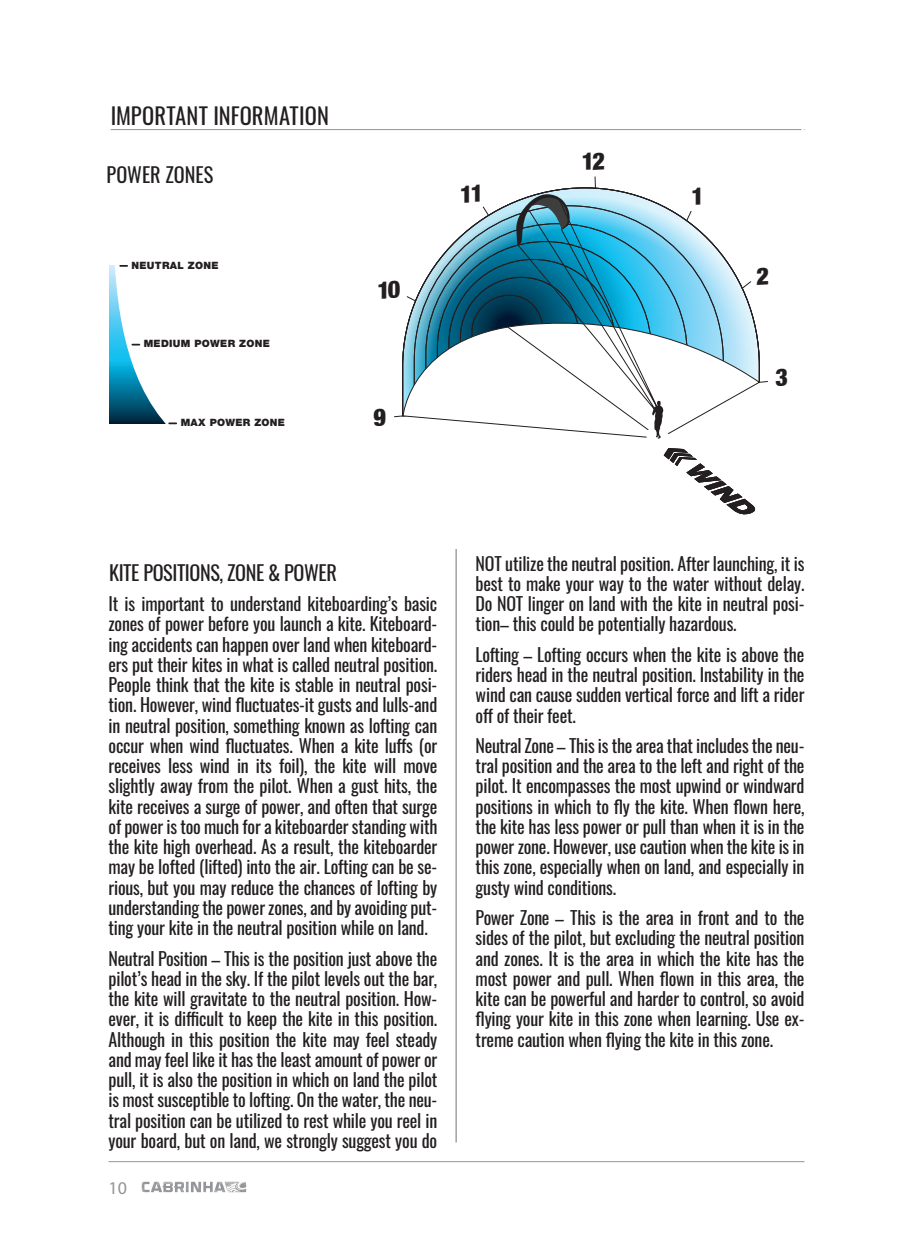
<style>
.page{position:relative;width:913px;height:1257px;background:#fff}
.page>*{position:absolute;margin:0;border:0;box-sizing:border-box;transform-origin:0 0}
.t1{font:22.5px "Oswald";letter-spacing:.005em;color:#231f20}
.t2{font:20.25px "Oswald";letter-spacing:-.02em;color:#231f20}
.t3{font:20.25px "Oswald";color:#231f20}
.t4{font:18px/20.2px "Oswald";letter-spacing:-.01em;color:#231f20;text-align:justify}
.t5{font:18px "Myriad Pro";color:#939598}
.t6{font:900 10.12px "Helvetica Neue LT Std";letter-spacing:.03em;color:#231f20}
</style>
<div class="page">
<hr style="left:108px;top:129px;width:696px;height:1px;background:#939598">
<hr style="left:108px;top:1161px;width:696px;height:1px;background:#939598">
<svg style="left:142px;top:1181px;width:104px;height:11px"></svg>
<hr style="left:455px;top:155px;width:1px;height:987px;background:#717275">
<svg style="left:109px;top:265px;width:5px;height:158px"></svg>
<svg style="left:114px;top:265px;width:63px;height:160px"></svg>
<div style="left:359px;top:493px;width:215px;height:56px;background:#fff"></div>
<svg style="left:394px;top:177px;width:374px;height:338px"></svg>
<p class="t1" style="left:111px;top:95px;width:219px">IMPORTANT INFORMATION</p>
<p class="t3" style="left:106px;top:157px;width:108px">POWER ZONES</p>
<p class="t6" style="left:131px;top:259px;width:88px">NEUTRAL ZONE</p>
<p class="t6" style="left:144px;top:338px;width:127px">MEDIUM POWER ZONE</p>
<p class="t6" style="left:181px;top:416px;width:106px">MAX POWER ZONE</p>
<p class="t2" style="left:109px;top:555px;width:229px">KITE POSITIONS, ZONE &amp; POWER</p>
<p class="t4" style="left:108px;top:592px;width:330px">It is important to understand kiteboarding’s basic zones of power before you launch a kite. Kiteboard&shy;ing accidents can happen over land when kiteboard&shy;ers put their kites in what is called neutral position.<br>People think that the kite is stable in neutral posi&shy;tion. However, wind fluctuates-it gusts and lulls-and in neutral position, something known as lofting can occur when wind fluctuates. When a kite luffs (or receives less wind in its foil), the kite will move slightly away from the pilot. When a gust hits, the kite receives a surge of power, and often that surge of power is too much for a kiteboarder standing with the kite high overhead. As a result, the kiteboarder may be lofted (lifted) into the air. Lofting can be se&shy;rious, but you may reduce the chances of lofting by understanding the power zones, and by avoiding put&shy;ting your kite in the neutral position while on land.</p>
<p class="t4" style="left:108px;top:946px;width:330px">Neutral Position – This is the position just above the pilot’s head in the sky. If the pilot levels out the bar, the kite will gravitate to the neutral position. How&shy;ever, it is difficult to keep the kite in this position.<br>Although in this position the kite may feel steady and may feel like it has the least amount of power or pull, it is also the position in which on land the pilot is most susceptible to lofting. On the water, the neu&shy;tral position can be utilized to rest while you reel in your board, but on land, we strongly suggest you do</p>
<p class="t5" style="left:108px;top:1176px;width:20px">10</p>
<p class="t4" style="left:475px;top:551px;width:330px">NOT utilize the neutral position. After launching, it is best to make your way to the water without delay.<br>Do NOT linger on land with the kite in neutral posi&shy;tion– this could be potentially hazardous.</p>
<p class="t4" style="left:475px;top:642px;width:330px">Lofting – Lofting occurs when the kite is above the riders head in the neutral position. Instability in the wind can cause sudden vertical force and lift a rider off of their feet.</p>
<p class="t4" style="left:475px;top:733px;width:330px">Neutral Zone – This is the area that includes the neu&shy;tral position and the area to the left and right of the pilot. It encompasses the most upwind or windward positions in which to fly the kite. When flown here, the kite has less power or pull than when it is in the power zone. However, use caution when the kite is in this zone, especially when on land, and especially in gusty wind conditions.</p>
<p class="t4" style="left:475px;top:905px;width:330px">Power Zone – This is the area in front and to the sides of the pilot, but excluding the neutral position and zones. It is the area in which the kite has the most power and pull. When flown in this area, the kite can be powerful and harder to control, so avoid flying your kite in this zone when learning. Use ex&shy;treme caution when flying the kite in this zone.</p>
</div>
